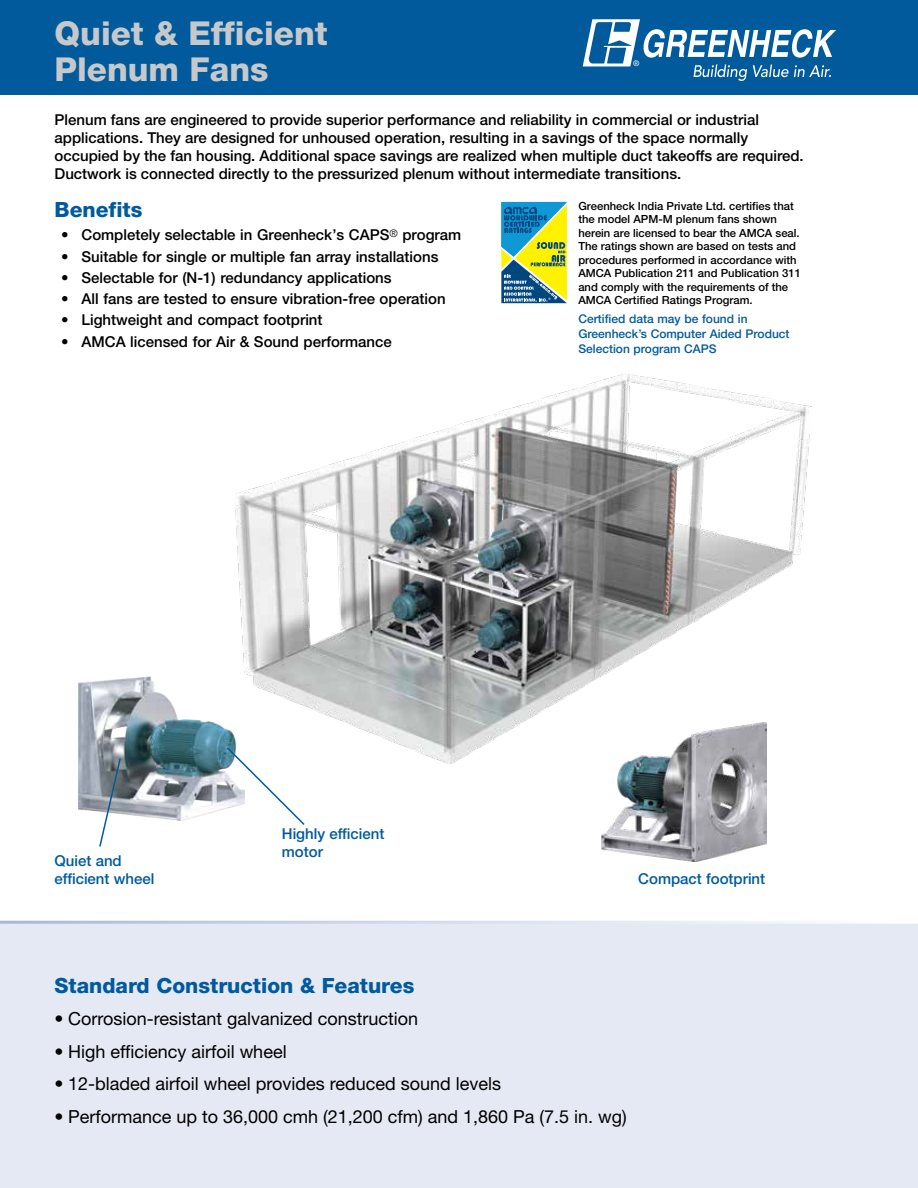
<style>
.page{position:relative;width:918px;height:1188px;background:#fff}
.page>*{position:absolute;margin:0;border:0;box-sizing:border-box;transform-origin:0 0}
.t1{font:800 33px/35.4px "Helvetica Neue LT Std";color:#c7c8ca}
.t2{font:800 21px "Helvetica Neue LT Std";color:#005a9c}
.t3{font:18px "Helvetica Neue LT Std";color:#000}
.t4{font:500 15px/18px "Helvetica Neue LT Std";color:#000}
.t5{font:500 15px/18px "Helvetica Neue LT Std";color:#005a9c}
.t6{font:500 12px/15px "Helvetica Neue LT Std";color:#005a9c}
.t7{font:500 11.25px/13.5px "Helvetica Neue LT Std";color:#000}
.t8{font:7.65px "Helvetica";color:#fff}
</style>
<div class="page">
<div style="left:0;top:0;width:918px;height:94px;background:#005a9c"></div>
<svg style="left:583px;top:19px;width:253px;height:62px"></svg>
<div style="left:0;top:923px;width:918px;height:265px;background:#e4e9f3"></div>
<svg style="left:501px;top:202px;width:66px;height:101px;background:#75a874"></svg>
<hr style="left:0;top:921px;width:918px;height:3px;background:#fff">
<img style="left:235px;top:374px;width:577px;height:390px">
<img style="left:79px;top:677px;width:165px;height:144px">
<svg style="left:225px;top:746px;width:81px;height:79px"></svg>
<svg style="left:98px;top:757px;width:24px;height:90px"></svg>
<img style="left:602px;top:722px;width:165px;height:139px">
<h1 class="t1" style="left:55px;top:16px;width:275px">Quiet &amp; Efficient<br>Plenum Fans</h1>
<p class="t8" style="left:634px;top:59px;width:7px">®</p>
<p class="t4" style="left:55px;top:111px;width:751px">Plenum fans are engineered to provide superior performance and reliability in commercial or industrial applications. They are designed for unhoused operation, resulting in a savings of the space normally occupied by the fan housing. Additional space savings are realized when multiple duct takeoffs are required.<br>Ductwork is connected directly to the pressurized plenum without intermediate transitions.</p>
<h2 class="t2" style="left:55px;top:197px;width:89px">Benefits</h2>
<p class="t4" style="left:61px;top:226px;width:402px">• Completely selectable in Greenheck’s CAPS<sup>®</sup> program</p>
<p class="t4" style="left:61px;top:247px;width:379px">• Suitable for single or multiple fan array installations</p>
<p class="t4" style="left:61px;top:268px;width:332px">• Selectable for (N-1) redundancy applications</p>
<p class="t4" style="left:61px;top:290px;width:386px">• All fans are tested to ensure vibration-free operation</p>
<p class="t4" style="left:61px;top:311px;width:263px">• Lightweight and compact footprint</p>
<p class="t4" style="left:61px;top:332px;width:332px">• AMCA licensed for Air &amp; Sound performance</p>
<p class="t7" style="left:578px;top:199px;width:224px">Greenheck India Private Ltd. certifies that the model APM-M plenum fans shown herein are licensed to bear the AMCA seal.<br>The ratings shown are based on tests and procedures performed in accordance with AMCA Publication 211 and Publication 311 and comply with the requirements of the AMCA Certified Ratings Program.</p>
<p class="t6" style="left:578px;top:311px;width:213px">Certified data may be found in<br>Greenheck’s Computer Aided Product<br>Selection program CAPS</p>
<p class="t5" style="left:55px;top:852px;width:101px">Quiet and efficient wheel</p>
<p class="t5" style="left:282px;top:825px;width:104px">Highly efficient motor</p>
<p class="t5" style="left:638px;top:870px;width:128px">Compact footprint</p>
<h2 class="t2" style="left:55px;top:973px;width:361px">Standard Construction &amp; Features</h2>
<p class="t3" style="left:55px;top:1008px;width:365px">• Corrosion-resistant galvanized construction</p>
<p class="t3" style="left:55px;top:1041px;width:234px">• High efficiency airfoil wheel</p>
<p class="t3" style="left:55px;top:1073px;width:448px">• 12-bladed airfoil wheel provides reduced sound levels</p>
<p class="t3" style="left:55px;top:1105px;width:574px">• Performance up to 36,000 cmh (21,200 cfm) and 1,860 Pa (7.5 in. wg)</p>
</div>
